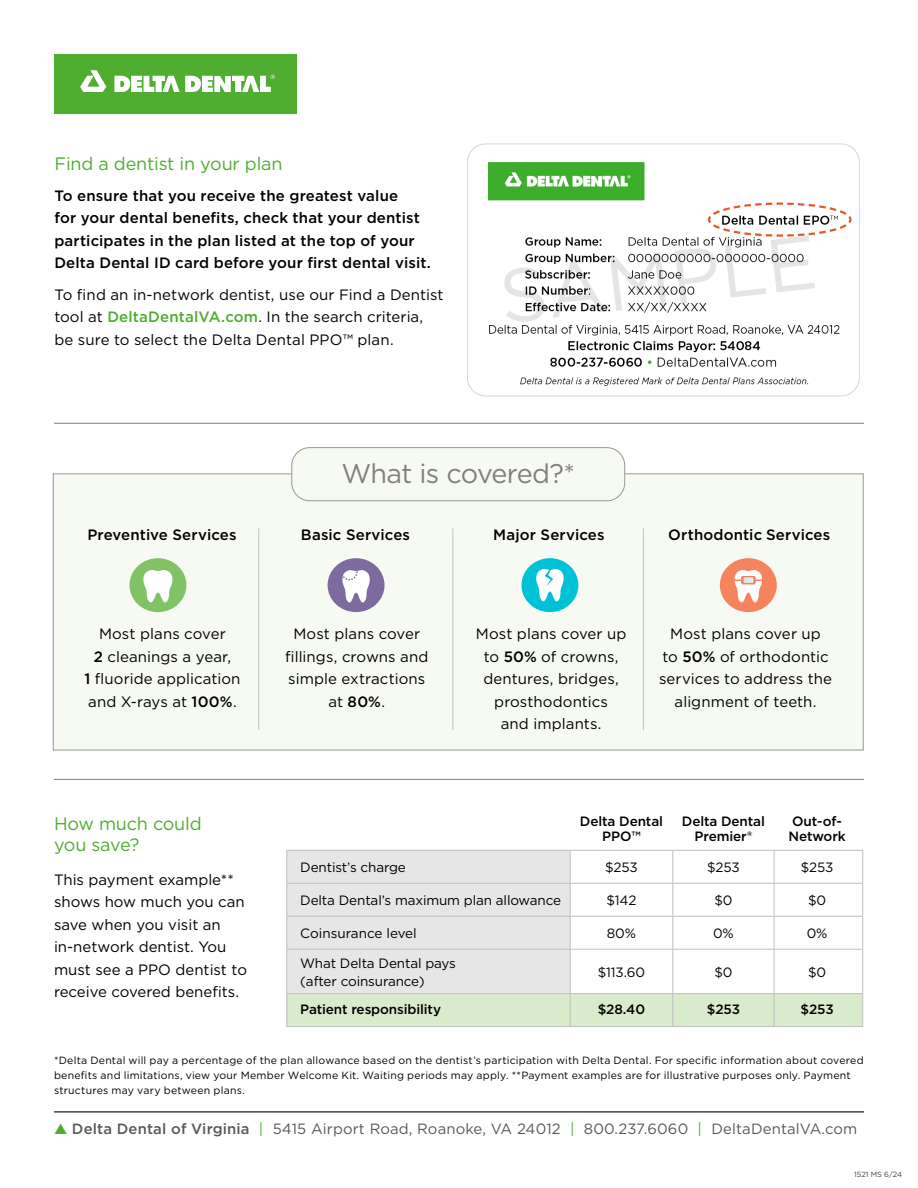
<style>
.page{position:relative;width:918px;height:1188px;background:#fff}
.page>*{position:absolute;margin:0;border:0;box-sizing:border-box;transform-origin:0 0}
.Subhead{font:27px "Gotham";letter-spacing:-.03em;color:#808080}
.Subhead-2{font:18px/21px "Gotham";letter-spacing:-.01em;color:#4fad2f}
.Body_Copy{font:15px/22.5px "Gotham";color:#000;text-align:center}
.Body_Copy-2{font:500 15px/22.5px "Gotham";letter-spacing:.01em;color:#000}
.t1{font:14.85px "Gotham";letter-spacing:.01em;color:#595959}
.t2{font:13.5px/18px "Gotham";letter-spacing:-.01em;color:#000}
.t3{font:500 13.5px/15px "Gotham";letter-spacing:-.01em;color:#000;text-align:center}
.Body_Copy-3{font:10.5px/15px "Gotham";letter-spacing:.02em;color:#000}
.t4{font:7.5px "Gotham";color:#404040}
.s1{font-weight:500;color:#4fad2f}
.s2{font-weight:500}
.s3{color:#4fad2f}
</style>
<div class="page">
<hr style="left:54px;top:1112px;width:810px;height:1px;background:#404040">
<div style="left:54px;top:54px;width:243px;height:60px;background:#4fad2f"></div>
<svg style="left:80px;top:70px;width:26px;height:22px"></svg>
<svg style="left:114px;top:75px;width:161px;height:17px"></svg>
<svg style="left:287px;top:851px;width:575px;height:175px"></svg>
<hr style="left:570px;top:851px;width:1px;height:32px;background:#bfbfbf">
<hr style="left:672px;top:851px;width:1px;height:32px;background:#bfbfbf">
<hr style="left:774px;top:851px;width:1px;height:32px;background:#bfbfbf">
<hr style="left:286px;top:883px;width:284px;height:1px;background:#bfbfbf">
<hr style="left:570px;top:883px;width:103px;height:1px;background:#bfbfbf">
<hr style="left:570px;top:884px;width:1px;height:32px;background:#bfbfbf">
<hr style="left:673px;top:883px;width:101px;height:1px;background:#bfbfbf">
<hr style="left:672px;top:884px;width:1px;height:32px;background:#bfbfbf">
<hr style="left:774px;top:883px;width:89px;height:1px;background:#bfbfbf">
<hr style="left:774px;top:884px;width:1px;height:32px;background:#bfbfbf">
<hr style="left:286px;top:916px;width:284px;height:1px;background:#bfbfbf">
<hr style="left:570px;top:916px;width:103px;height:1px;background:#bfbfbf">
<hr style="left:570px;top:917px;width:1px;height:32px;background:#bfbfbf">
<hr style="left:673px;top:916px;width:101px;height:1px;background:#bfbfbf">
<hr style="left:672px;top:917px;width:1px;height:32px;background:#bfbfbf">
<hr style="left:774px;top:916px;width:89px;height:1px;background:#bfbfbf">
<hr style="left:774px;top:917px;width:1px;height:32px;background:#bfbfbf">
<hr style="left:286px;top:949px;width:284px;height:1px;background:#bfbfbf">
<hr style="left:570px;top:949px;width:103px;height:1px;background:#bfbfbf">
<hr style="left:570px;top:950px;width:1px;height:43px;background:#bfbfbf">
<hr style="left:673px;top:949px;width:101px;height:1px;background:#bfbfbf">
<hr style="left:672px;top:950px;width:1px;height:43px;background:#bfbfbf">
<hr style="left:774px;top:949px;width:89px;height:1px;background:#bfbfbf">
<hr style="left:774px;top:950px;width:1px;height:43px;background:#bfbfbf">
<hr style="left:286px;top:993px;width:284px;height:1px;background:#bfbfbf">
<hr style="left:570px;top:993px;width:103px;height:1px;background:#bfbfbf">
<hr style="left:570px;top:994px;width:1px;height:32px;background:#bfbfbf">
<hr style="left:673px;top:993px;width:101px;height:1px;background:#bfbfbf">
<hr style="left:672px;top:994px;width:1px;height:32px;background:#bfbfbf">
<hr style="left:774px;top:993px;width:89px;height:1px;background:#bfbfbf">
<hr style="left:774px;top:994px;width:1px;height:32px;background:#bfbfbf">
<hr style="left:286px;top:850px;width:284px;height:1px;background:#bfbfbf">
<hr style="left:570px;top:850px;width:103px;height:1px;background:#bfbfbf">
<hr style="left:673px;top:850px;width:101px;height:1px;background:#bfbfbf">
<hr style="left:774px;top:850px;width:89px;height:1px;background:#bfbfbf">
<hr style="left:286px;top:851px;width:1px;height:32px;background:#bfbfbf">
<hr style="left:862px;top:851px;width:1px;height:32px;background:#bfbfbf">
<hr style="left:286px;top:884px;width:1px;height:32px;background:#bfbfbf">
<hr style="left:862px;top:884px;width:1px;height:32px;background:#bfbfbf">
<hr style="left:286px;top:917px;width:1px;height:32px;background:#bfbfbf">
<hr style="left:862px;top:917px;width:1px;height:32px;background:#bfbfbf">
<hr style="left:286px;top:950px;width:1px;height:43px;background:#bfbfbf">
<hr style="left:862px;top:950px;width:1px;height:43px;background:#bfbfbf">
<hr style="left:286px;top:994px;width:1px;height:32px;background:#bfbfbf">
<hr style="left:862px;top:994px;width:1px;height:32px;background:#bfbfbf">
<hr style="left:286px;top:1026px;width:284px;height:1px;background:#bfbfbf">
<hr style="left:570px;top:1026px;width:103px;height:1px;background:#bfbfbf">
<hr style="left:673px;top:1026px;width:101px;height:1px;background:#bfbfbf">
<hr style="left:774px;top:1026px;width:89px;height:1px;background:#bfbfbf">
<hr style="left:54px;top:423px;width:810px;height:1px;background:#808080">
<hr style="left:54px;top:779px;width:810px;height:1px;background:#808080">
<div style="left:53px;top:473px;width:811px;height:277px;background:#f7faf2;border:1px solid #999"></div>
<div style="left:292px;top:448px;width:333px;height:53px;background:#f7faf2;border-radius:18px"></div>
<div style="left:291px;top:447px;width:334px;height:54px;border:1px solid #999;border-radius:18px"></div>
<div style="left:129px;top:558px;width:57px;height:54px;background:#81c266;border-radius:50%"></div>
<svg style="left:143px;top:570px;width:30px;height:32px"></svg>
<div style="left:521px;top:558px;width:57px;height:54px;background:#00c2d6;border-radius:50%"></div>
<svg style="left:536px;top:569px;width:28px;height:32px"></svg>
<div style="left:328px;top:558px;width:57px;height:54px;background:#7d6a9f;border-radius:50%"></div>
<svg style="left:342px;top:570px;width:28px;height:33px"></svg>
<div style="left:720px;top:558px;width:57px;height:54px;background:#f5835d;border-radius:50%"></div>
<svg style="left:734px;top:570px;width:28px;height:32px"></svg>
<hr style="left:258px;top:528px;width:1px;height:202px;background:#bfbfbf">
<hr style="left:453px;top:528px;width:1px;height:202px;background:#bfbfbf">
<hr style="left:643px;top:528px;width:1px;height:202px;background:#bfbfbf">
<img style="left:467px;top:143px;width:393px;height:254px">
<svg style="left:707px;top:201px;width:146px;height:37px"></svg>
<p class="Subhead-2" style="left:54px;top:153px;width:230px">Find a dentist in your plan</p>
<p class="Body_Copy-2" style="left:54px;top:184px;width:378px">To ensure that you receive the greatest value<br>for your dental benefits, check that your dentist participates in the plan listed at the top of your Delta Dental ID card before your first dental visit.</p>
<p class="Body_Copy" style="left:54px;top:283px;width:391px;text-align:left">To find an in-network dentist, use our Find a Dentist tool at <span class="s1">DeltaDentalVA.com</span>. In the search criteria, be sure to select the Delta Dental PPO™ plan.</p>
<p class="Subhead" style="left:341px;top:456px;width:235px">What is covered?*</p>
<p class="Body_Copy-2" style="left:87px;top:524px;width:151px">Preventive Services</p>
<p class="Body_Copy-2" style="left:301px;top:524px;width:111px">Basic Services</p>
<p class="Body_Copy-2" style="left:493px;top:524px;width:113px">Major Services</p>
<p class="Body_Copy-2" style="left:668px;top:524px;width:164px">Orthodontic Services</p>
<p class="Body_Copy" style="left:84px;top:622px;width:158px">Most plans cover<br><span class="s2">2</span> cleanings a year,<br><span class="s2">1</span> fluoride application and X-rays at <span class="s2">100%</span>.</p>
<p class="Body_Copy" style="left:285px;top:622px;width:145px">Most plans cover fillings, crowns and simple extractions at <span class="s2">80%</span>.</p>
<p class="Body_Copy" style="left:476px;top:622px;width:152px">Most plans cover up to <span class="s2">50%</span> of crowns, dentures, bridges, prosthodontics<br>and implants.</p>
<p class="Body_Copy" style="left:659px;top:622px;width:174px">Most plans cover up<br>to <span class="s2">50%</span> of orthodontic services to address the alignment of teeth.</p>
<p class="Subhead-2" style="left:54px;top:812px;width:149px">How much could you save?</p>
<p class="Body_Copy" style="left:54px;top:868px;width:195px;text-align:left">This payment example** shows how much you can save when you visit an in-network dentist. You must see a PPO dentist to receive covered benefits.</p>
<p class="t3" style="left:580px;top:814px;width:85px">Delta Dental<br>PPO™</p>
<p class="t3" style="left:682px;top:814px;width:85px">Delta Dental<br>Premier®</p>
<p class="t3" style="left:789px;top:814px;width:59px;text-align:left">Out-of-<br>Network</p>
<p class="t2" style="left:300px;top:858px;width:107px">Dentist’s charge</p>
<p class="t2" style="left:605px;top:858px;width:34px">$253</p>
<p class="t2" style="left:707px;top:858px;width:34px">$253</p>
<p class="t2" style="left:801px;top:858px;width:34px">$253</p>
<p class="t2" style="left:300px;top:891px;width:262px">Delta Dental’s maximum plan allowance</p>
<p class="t2" style="left:606px;top:891px;width:32px">$142</p>
<p class="t2" style="left:714px;top:891px;width:20px">$0</p>
<p class="t2" style="left:808px;top:891px;width:20px">$0</p>
<p class="t2" style="left:300px;top:924px;width:118px">Coinsurance level</p>
<p class="t2" style="left:607px;top:924px;width:31px">80%</p>
<p class="t2" style="left:713px;top:924px;width:22px">0%</p>
<p class="t2" style="left:807px;top:924px;width:22px">0%</p>
<p class="t2" style="left:300px;top:954px;width:157px">What Delta Dental pays (after coinsurance)</p>
<p class="t2" style="left:598px;top:963px;width:49px">$113.60</p>
<p class="t2" style="left:714px;top:963px;width:20px">$0</p>
<p class="t2" style="left:808px;top:963px;width:20px">$0</p>
<p class="t3" style="left:300px;top:1002px;width:142px">Patient responsibility</p>
<p class="t3" style="left:598px;top:1002px;width:49px">$28.40</p>
<p class="t3" style="left:707px;top:1002px;width:35px">$253</p>
<p class="t3" style="left:800px;top:1002px;width:35px">$253</p>
<p class="Body_Copy-3" style="left:54px;top:1053px;width:811px">*Delta Dental will pay a percentage of the plan allowance based on the dentist’s participation with Delta Dental. For specific information about covered benefits and limitations, view your Member Welcome Kit. Waiting periods may apply. **Payment examples are for illustrative purposes only. Payment structures may vary between plans.</p>
<p class="t1" style="left:54px;top:1119px;width:805px"><span class="s3">▲</span> <span class="s2">Delta Dental of Virginia</span> <span class="s3">|</span> 5415 Airport Road, Roanoke, VA 24012 <span class="s3">|</span> 800.237.6060 <span class="s3">|</span> DeltaDentalVA.com</p>
<p class="t4" style="left:854px;top:1169px;width:49px">1521 MS 6/24</p>
</div>
